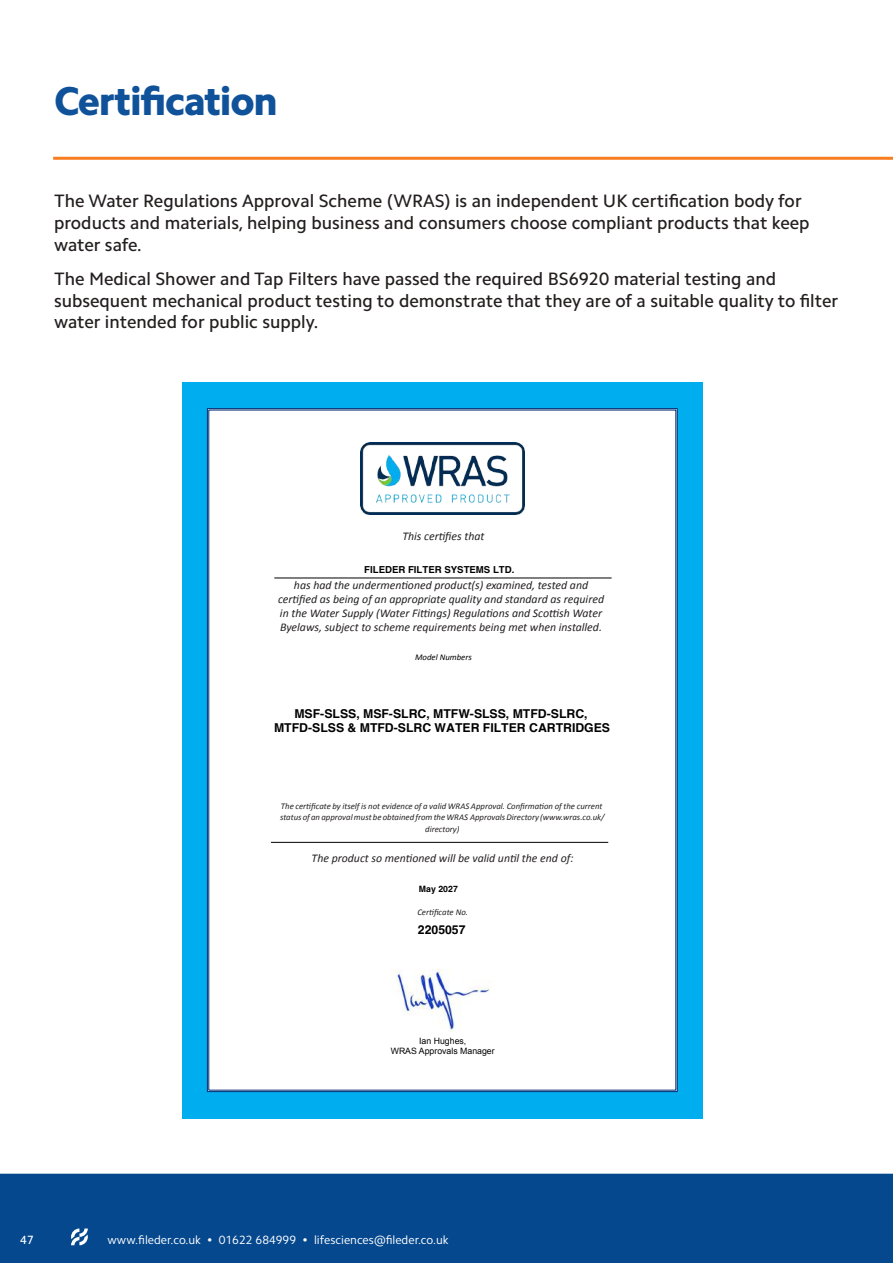
<style>
.page{position:relative;width:893px;height:1263px;background:#05488e}
.page>*{position:absolute;margin:0;border:0;box-sizing:border-box;transform-origin:0 0}
.t1{font:800 40.5px "Camphor Std";letter-spacing:-.03em;color:#0f529a}
.t2{font:500 18px/21.6px "Camphor Std";color:#241f1f}
.t3{font:700 12.3px/14px "Helvetica";color:#000;text-align:center}
.t4{font:12px "Camphor Std";color:#fff}
.t5{font:500 12px "Camphor Std";color:#fff}
.t6{font:italic 11.85px/14px "Calibri";color:#231f20;text-align:center}
.t7{font:700 9.6px "Helvetica";color:#000}
.t8{font:italic 8.7px/11.2px "Calibri";color:#231f20;text-align:center}
.t9{font:8.7px/9.6px "Arial";color:#000;text-align:center}
.t10{font:italic 8.7px "Calibri";color:#000}
.t11{font:700 8.7px "Helvetica";color:#000}
</style>
<div class="page">
<div style="left:0;top:0;width:893px;height:1174px;background:#fff"></div>
<hr style="left:53px;top:157px;width:840px;height:3px;background:#f87d21">
<svg style="left:71px;top:1228px;width:17px;height:17px"></svg>
<div style="left:183px;top:383px;width:520px;height:736px;background:#00aeef"></div>
<div style="left:207px;top:408px;width:471px;height:684px;background:#fff"></div>
<img style="left:360px;top:442px;width:164px;height:73px">
<img style="left:391px;top:969px;width:103px;height:63px">
<hr style="left:274px;top:578px;width:338px;height:1px;background:#000">
<hr style="left:271px;top:842px;width:337px;height:1px;background:#000">
<h1 class="t1" style="left:54px;top:77px;width:225px">Certification</h1>
<p class="t2" style="left:54px;top:190px;width:757px">The Water Regulations Approval Scheme (WRAS) is an independent UK certification body for products and materials, helping business and consumers choose compliant products that keep water safe.</p>
<p class="t2" style="left:54px;top:268px;width:786px">The Medical Shower and Tap Filters have passed the required BS6920 material testing and subsequent mechanical product testing to demonstrate that they are of a suitable quality to filter water intended for public supply.</p>
<p class="t6" style="left:402px;top:529px;width:84px">This cer)fies that</p>
<p class="t6" style="left:278px;top:578px;width:328px">has had the undermen)oned product(s) examined, tested and cer)fied as being of an appropriate quality and standard as required in the Water Supply (Water Fi@ngs) Regula)ons and Sco@sh Water Byelaws, subject to scheme requirements being met when installed.</p>
<p class="t10" style="left:415px;top:652px;width:58px">Model Numbers</p>
<p class="t7" style="left:364px;top:563px;width:152px">FILEDER FILTER SYSTEMS LTD.</p>
<p class="t3" style="left:274px;top:708px;width:337px">MSF-SLSS, MSF-SLRC, MTFW-SLSS, MTFD-SLRC,<br>MTFD-SLSS &amp; MTFD-SLRC WATER FILTER CARTRIDGES</p>
<p class="t8" style="left:280px;top:800px;width:326px">The cer)ficate by itself is not evidence of a valid WRAS Approval. Confirma)on of the current status of an approvalmust be obtained fromtheWRAS ApprovalsDirectory (www.wras.co.uk/ directory)</p>
<p class="t6" style="left:312px;top:851px;width:263px">The product so men)oned will be valid un)l the end of:</p>
<p class="t11" style="left:419px;top:883px;width:40px">May 2027</p>
<p class="t3" style="left:418px;top:924px;width:49px">2205057</p>
<p class="t8" style="left:417px;top:906px;width:52px">Cer)ficate No.</p>
<p class="t9" style="left:391px;top:1036px;width:106px">Ian Hughes,<br>WRAS Approvals Manager</p>
<p class="t5" style="left:20px;top:1233px;width:15px">47</p>
<p class="t4" style="left:107px;top:1233px;width:343px">www.fileder.co.uk • 01622 684999 • lifesciences@fileder.co.uk</p>
</div>
